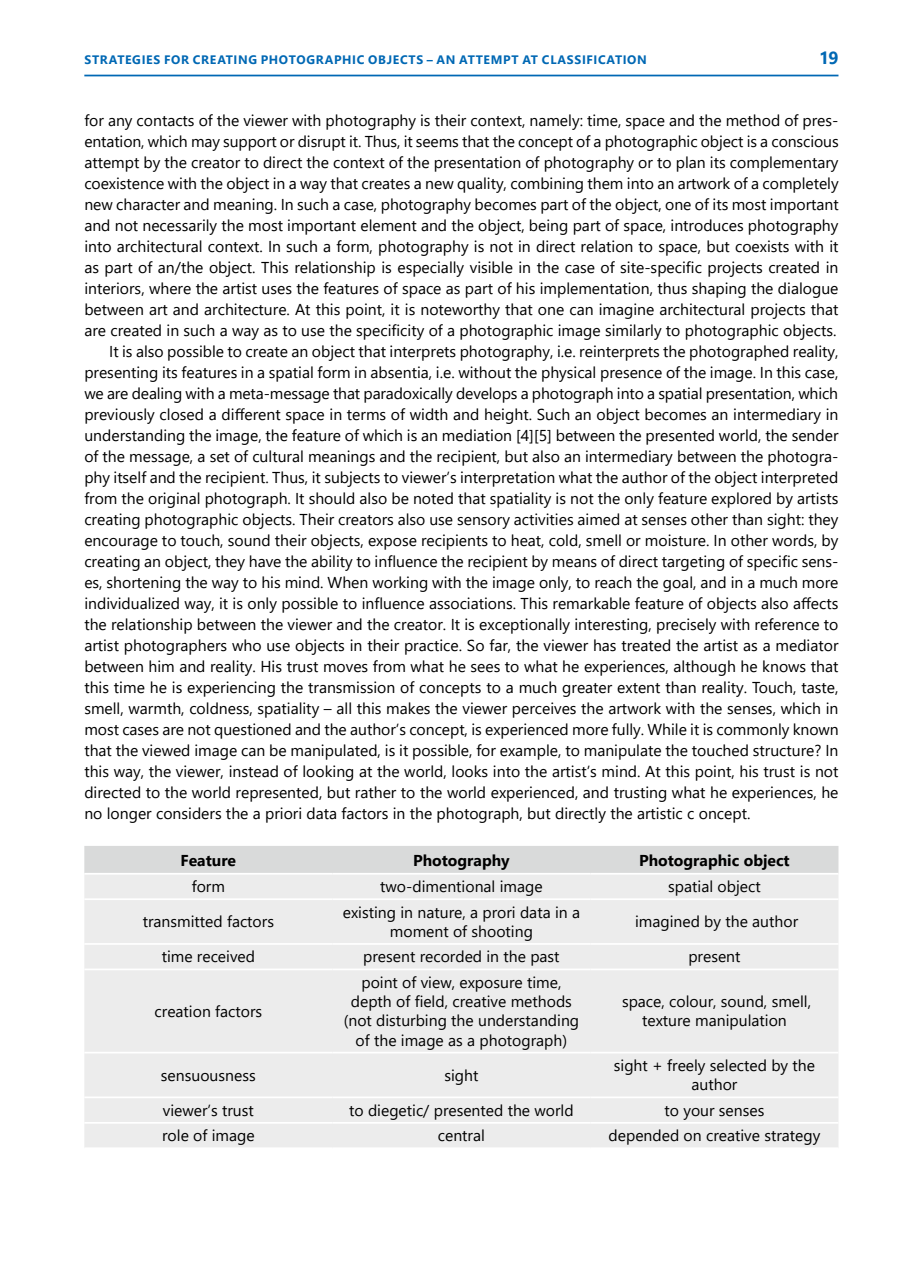
<style>
.page{position:relative;width:903px;height:1275px;background:#fff}
.page>*{position:absolute;margin:0;border:0;box-sizing:border-box;transform-origin:0 0}
.t1{font:700 17.5px "Segoe UI";color:#0068b4}
.t2{font:15.75px/19.2px "Segoe UI";color:#000;text-align:center}
.t3{font:700 15.75px "Segoe UI";color:#000}
.t4{font:700 12.25px "Segoe UI";letter-spacing:.055em;color:#0068b4}
</style>
<div class="page">
<hr style="left:84px;top:75px;width:754px;height:1px;background:#0068b4">
<div style="left:84px;top:846px;width:754px;height:27px;background:#d9dada"></div>
<div style="left:84px;top:875px;width:754px;height:272px;background:#ececec"></div>
<hr style="left:84px;top:898px;width:248px;height:2px;background:#fff">
<hr style="left:332px;top:898px;width:258px;height:2px;background:#fff">
<hr style="left:590px;top:898px;width:248px;height:2px;background:#fff">
<hr style="left:84px;top:943px;width:248px;height:2px;background:#fff">
<hr style="left:332px;top:943px;width:258px;height:2px;background:#fff">
<hr style="left:590px;top:943px;width:248px;height:2px;background:#fff">
<hr style="left:84px;top:968px;width:248px;height:2px;background:#fff">
<hr style="left:332px;top:968px;width:258px;height:2px;background:#fff">
<hr style="left:590px;top:968px;width:248px;height:2px;background:#fff">
<hr style="left:84px;top:1052px;width:248px;height:1px;background:#fff">
<hr style="left:332px;top:1052px;width:258px;height:1px;background:#fff">
<hr style="left:590px;top:1052px;width:248px;height:1px;background:#fff">
<hr style="left:84px;top:1096px;width:248px;height:2px;background:#fff">
<hr style="left:332px;top:1096px;width:258px;height:2px;background:#fff">
<hr style="left:590px;top:1096px;width:248px;height:2px;background:#fff">
<hr style="left:84px;top:1122px;width:248px;height:2px;background:#fff">
<hr style="left:332px;top:1122px;width:258px;height:2px;background:#fff">
<hr style="left:590px;top:1122px;width:248px;height:2px;background:#fff">
<p class="t4" style="left:85px;top:49px;width:475px">STRATEGIES FOR CREATING PHOTOGRAPHIC OBJECTS – AN ATTEMPT AT CLASS</p>
<p class="t4" style="left:582px;top:49px;width:56px">IFICATION</p>
<p class="t1" style="left:819px;top:42px;width:21px">19</p>
<p class="t2" style="left:84px;top:109px;width:756px">for any contacts of the viewer with photography is their context, namely: time, space and the method of pres-</p>
<p class="t2" style="left:84px;top:130px;width:756px">entation, which may support or disrupt it. Thus, it seems that the concept of a photographic object is a conscious</p>
<p class="t2" style="left:84px;top:151px;width:756px">attempt by the creator to direct the context of the presentation of photography or to plan its complementary</p>
<p class="t2" style="left:84px;top:172px;width:756px">coexistence with the object in a way that creates a new quality, combining them into an artwork of a completely</p>
<p class="t2" style="left:84px;top:193px;width:756px">new character and meaning. In such a case, photography becomes part of the object, one of its most important</p>
<p class="t2" style="left:84px;top:214px;width:756px">and not necessarily the most important element and the object, being part of space, introduces photography</p>
<p class="t2" style="left:84px;top:235px;width:756px">into architectural context. In such a form, photography is not in direct relation to space, but coexists with it</p>
<p class="t2" style="left:84px;top:256px;width:756px">as part of an/the object. This relationship is especially visible in the case of site-specific projects created in</p>
<p class="t2" style="left:84px;top:277px;width:756px">interiors, where the artist uses the features of space as part of his implementation, thus shaping the dialogue</p>
<p class="t2" style="left:84px;top:298px;width:756px">between art and architecture. At this point, it is noteworthy that one can imagine architectural projects that</p>
<p class="t2" style="left:84px;top:319px;width:753px">are created in such a way as to use the specificity of a photographic image similarly to photographic objects.</p>
<p class="t2" style="left:109px;top:340px;width:731px">It is also possible to create an object that interprets photography, i.e. reinterprets the photographed reality,</p>
<p class="t2" style="left:84px;top:361px;width:756px">presenting its features in a spatial form in absentia, i.e. without the physical presence of the image. In this case,</p>
<p class="t2" style="left:84px;top:382px;width:755px">we are dealing with a meta-message that paradoxically develops a photograph into a spatial presentation, which</p>
<p class="t2" style="left:84px;top:403px;width:756px">previously closed a different space in terms of width and height. Such an object becomes an intermediary in</p>
<p class="t2" style="left:84px;top:424px;width:756px">understanding the image, the feature of which is an mediation [4][5] between the presented world, the sender</p>
<p class="t2" style="left:84px;top:445px;width:756px">of the message, a set of cultural meanings and the recipient, but also an intermediary between the photogra-</p>
<p class="t2" style="left:84px;top:466px;width:755px">phy itself and the recipient. Thus, it subjects to viewer’s interpretation what the author of the object interpreted</p>
<p class="t2" style="left:84px;top:487px;width:756px">from the original photograph. It should also be noted that spatiality is not the only feature explored by artists</p>
<p class="t2" style="left:84px;top:508px;width:756px">creating photographic objects. Their creators also use sensory activities aimed at senses other than sight: they</p>
<p class="t2" style="left:84px;top:529px;width:756px">encourage to touch, sound their objects, expose recipients to heat, cold, smell or moisture. In other words, by</p>
<p class="t2" style="left:84px;top:550px;width:756px">creating an object, they have the ability to influence the recipient by means of direct targeting of specific sens-</p>
<p class="t2" style="left:84px;top:571px;width:756px">es, shortening the way to his mind. When working with the image only, to reach the goal, and in a much more</p>
<p class="t2" style="left:84px;top:592px;width:756px">individualized way, it is only possible to influence associations. This remarkable feature of objects also affects</p>
<p class="t2" style="left:84px;top:613px;width:756px">the relationship between the viewer and the creator. It is exceptionally interesting, precisely with reference to</p>
<p class="t2" style="left:84px;top:634px;width:756px">artist photographers who use objects in their practice. So far, the viewer has treated the artist as a mediator</p>
<p class="t2" style="left:84px;top:655px;width:756px">between him and reality. His trust moves from what he sees to what he experiences, although he knows that</p>
<p class="t2" style="left:84px;top:676px;width:756px">this time he is experiencing the transmission of concepts to a much greater extent than reality. Touch, taste,</p>
<p class="t2" style="left:84px;top:697px;width:756px">smell, warmth, coldness, spatiality – all this makes the viewer perceives the artwork with the senses, which in</p>
<p class="t2" style="left:84px;top:718px;width:756px">most cases are not questioned and the author’s concept, is experienced more fully. While it is commonly known</p>
<p class="t2" style="left:84px;top:739px;width:756px">that the viewed image can be manipulated, is it possible, for example, to manipulate the touched structure? In</p>
<p class="t2" style="left:84px;top:760px;width:756px">this way, the viewer, instead of looking at the world, looks into the artist’s mind. At this point, his trust is not</p>
<p class="t2" style="left:84px;top:781px;width:756px">directed to the world represented, but rather to the world experienced, and trusting what he experiences, he</p>
<p class="t2" style="left:84px;top:802px;width:668px">no longer considers the a priori data factors in the photograph, but directly the artistic c oncept.</p>
<p class="t3" style="left:181px;top:845px;width:57px">FEATURE</p>
<p class="t3" style="left:413px;top:845px;width:98px">PHOTOGRAPHY</p>
<p class="t3" style="left:639px;top:845px;width:152px">PHOTOGRAPHIC OBJECT</p>
<p class="t2" style="left:192px;top:876px;width:35px">form</p>
<p class="t2" style="left:380px;top:876px;width:164px">two-dimentional image</p>
<p class="t2" style="left:668px;top:876px;width:94px">spatial object</p>
<p class="t2" style="left:143px;top:911px;width:133px">transmitted factors</p>
<p class="t2" style="left:343px;top:901px;width:239px">existing in nature, a prori data in a moment of shooting</p>
<p class="t2" style="left:635px;top:911px;width:165px">imagined by the author</p>
<p class="t2" style="left:162px;top:946px;width:95px">time received</p>
<p class="t2" style="left:363px;top:946px;width:198px">present recorded in the past</p>
<p class="t2" style="left:688px;top:946px;width:54px">present</p>
<p class="t2" style="left:155px;top:1000px;width:109px">creation factors</p>
<p class="t2" style="left:344px;top:971px;width:237px">point of view, exposure time, depth of field, creative methods (not disturbing the understanding of the image as a photograph)</p>
<p class="t2" style="left:622px;top:990px;width:191px">space, colour, sound, smell, texture manipulation</p>
<p class="t2" style="left:161px;top:1064px;width:96px">sensuousness</p>
<p class="t2" style="left:444px;top:1064px;width:36px">sight</p>
<p class="t2" style="left:614px;top:1054px;width:203px">sight + freely selected by the author</p>
<p class="t2" style="left:163px;top:1099px;width:93px">viewer’s trust</p>
<p class="t2" style="left:349px;top:1099px;width:226px">to diegetic/ presented the world</p>
<p class="t2" style="left:664px;top:1099px;width:101px">to your senses</p>
<p class="t2" style="left:162px;top:1125px;width:94px">role of image</p>
<p class="t2" style="left:438px;top:1125px;width:49px">central</p>
<p class="t2" style="left:608px;top:1125px;width:213px">depended on creative strategy</p>
</div>
